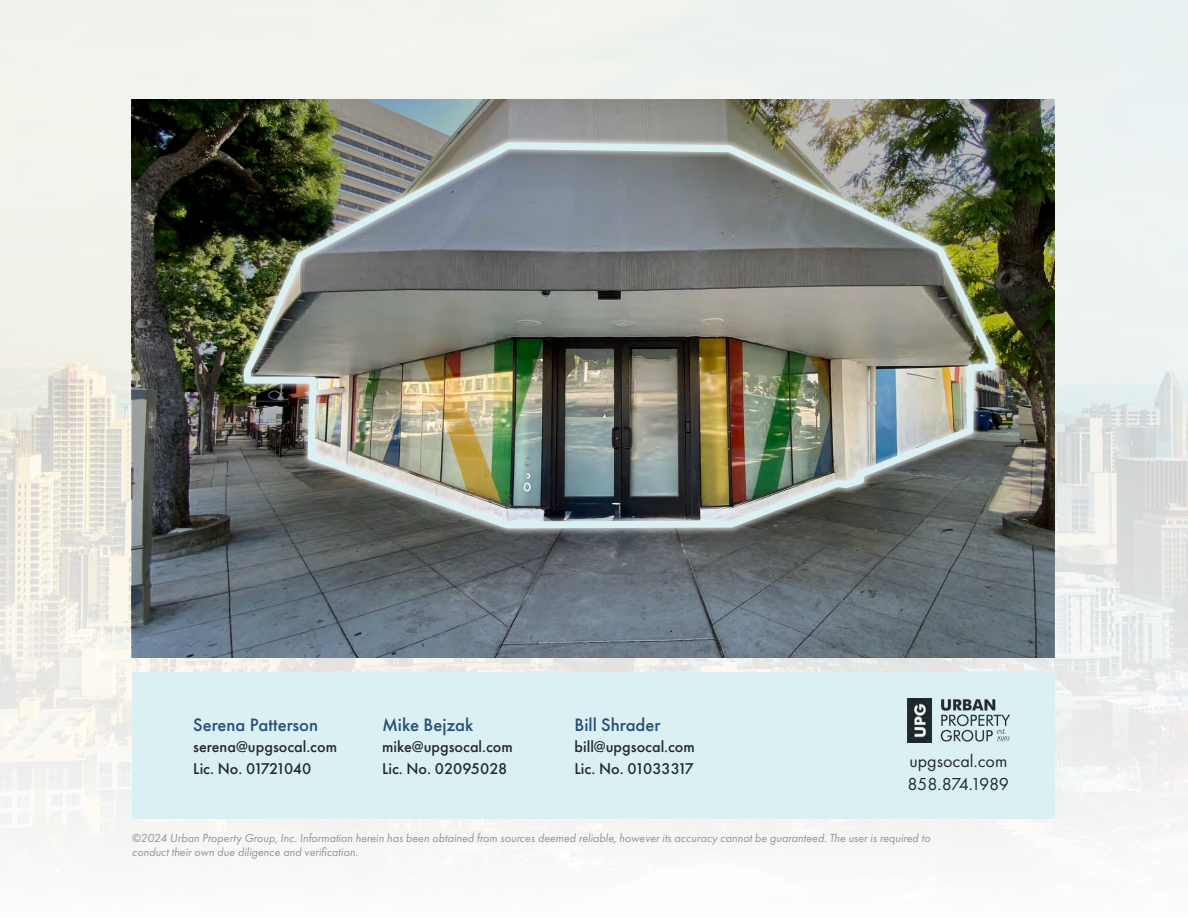
<style>
.page{position:relative;width:1188px;height:918px;background:#fff}
.page>*{position:absolute;margin:0;border:0;box-sizing:border-box;transform-origin:0 0}
.t1{font:500 18.6px "Futura PT";color:#274e79}
.t2{font:18px/22.5px "Futura PT";color:#212a2f}
.t3{font:500 16.2px/21.6px "Futura PT";color:#212a2f}
.t4{font:italic 12px/14.4px "Futura PT";color:#909497}
</style>
<div class="page">
<img style="left:0;top:0;width:1188px;height:846px">
<img style="left:132px;top:99px;width:923px;height:559px">
<div style="left:237px;top:135px;width:766px;height:400px;background:#fff;opacity:.75"></div>
<img style="left:240px;top:139px;width:760px;height:393px">
<div style="left:132px;top:672px;width:923px;height:147px;background:#dbf0f3"></div>
<img style="left:907px;top:698px;width:102px;height:45px">
<h1 class="t1" style="left:193px;top:713px;width:126px">Serena Patterson</h1>
<h3 class="t3" style="left:193px;top:736px;width:145px">serena@upgsocal.com<br>Lic. No. 01721040</h3>
<h1 class="t1" style="left:382px;top:713px;width:93px">Mike Bejzak</h1>
<h3 class="t3" style="left:382px;top:736px;width:132px">mike@upgsocal.com<br>Lic. No. 02095028</h3>
<h1 class="t1" style="left:575px;top:713px;width:88px">Bill Shrader</h1>
<h3 class="t3" style="left:575px;top:736px;width:122px">bill@upgsocal.com<br>Lic. No. 01033317</h3>
<h2 class="t2" style="left:908px;top:750px;width:103px">upgsocal.com<br>858.874.1989</h2>
<p class="t4" style="left:132px;top:831px;width:800px">©2024 Urban Property Group, Inc. Information herein has been obtained from sources deemed reliable, however its accuracy cannot be guaranteed. The user is required to conduct their own due diligence and verification.</p>
</div>
